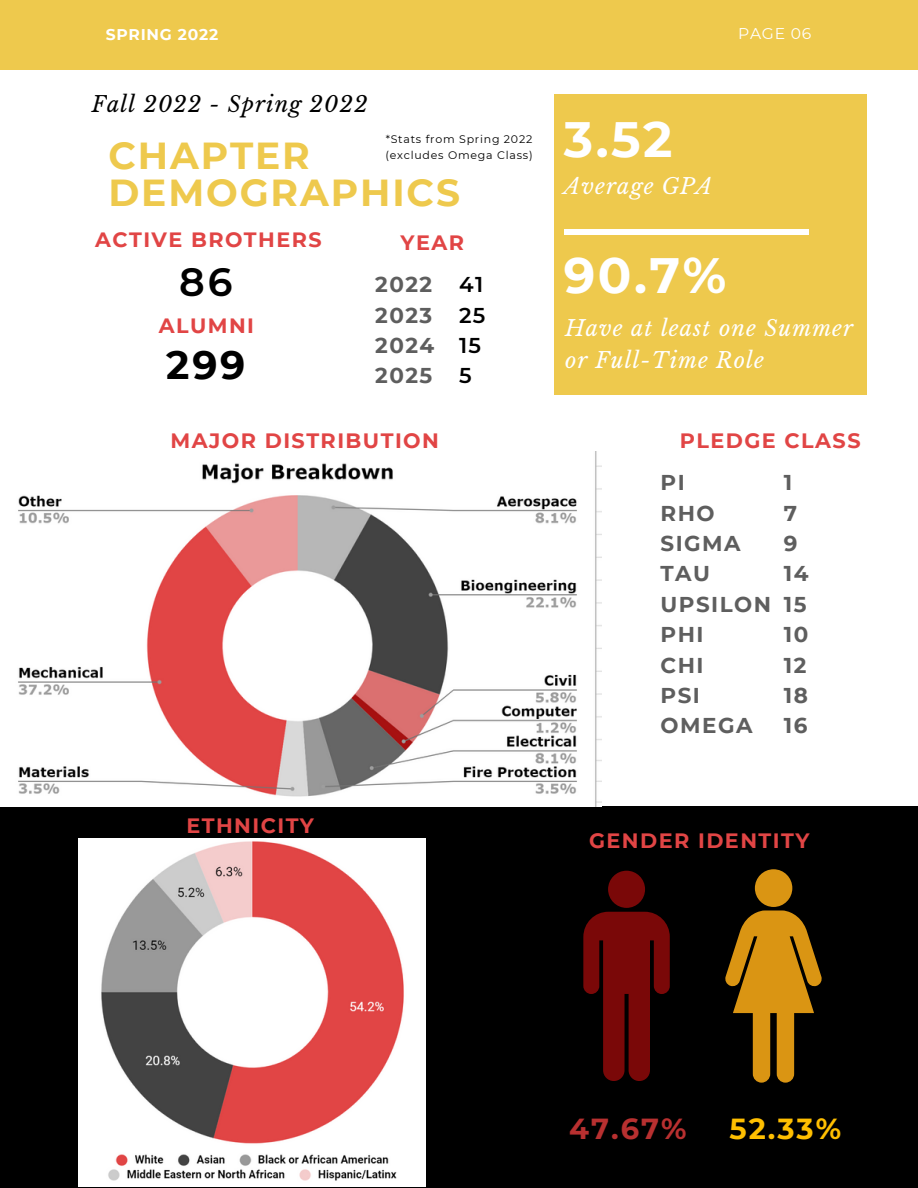
<style>
.page{position:relative;width:918px;height:1188px;background:#fff}
.page>*{position:absolute;margin:0;border:0;box-sizing:border-box;transform-origin:0 0}
.t1{font:700 49.65px "Montserrat";color:#fff}
.t2{font:700 39.45px "Montserrat";color:#000}
.t3{font:600 39.45px "Montserrat";color:#000}
.t4{font:700 37.65px/37.2px "Montserrat";letter-spacing:.05em;color:#eec94d}
.t5{font:700 28.95px "Montserrat";color:#b83030}
.t6{font:700 28.95px "Montserrat";color:#ffbf00}
.t7{font:italic 21.75px/32.7px "Libre Baskerville";letter-spacing:.05em;color:#fff}
.t8{font:italic 21.75px "Libre Baskerville";letter-spacing:.05em;color:#000}
.t9{font:700 21.45px/30.3px "Montserrat";letter-spacing:.07em;color:#5e5e5e}
.t10{font:600 21.45px "Montserrat";color:#000}
.t11{font:700 20.7px "Montserrat";letter-spacing:.07em;color:#e14545}
.t12{font:700 15.6px "Montserrat";letter-spacing:.05em;color:#fff}
.t13{font:15.6px "Montserrat";letter-spacing:.05em;color:#fff}
.t14{font:10.95px/15.8px "Montserrat";letter-spacing:.07em;color:#000}
</style>
<div class="page">
<div style="left:0;top:0;width:918px;height:69px;background:#eec94d"></div>
<div style="left:0;top:806px;width:918px;height:382px;background:#000"></div>
<div style="left:554px;top:88px;width:313px;height:312px;background:#eec94d"></div>
<svg style="left:564px;top:229px;width:244px;height:6px"></svg>
<div style="left:608px;top:871px;width:37px;height:37px;background:#7a0808;border-radius:50%"></div>
<svg style="left:583px;top:912px;width:87px;height:169px"></svg>
<div style="left:755px;top:869px;width:37px;height:38px;background:#da9513;border-radius:50%"></div>
<svg style="left:725px;top:910px;width:97px;height:173px"></svg>
<img style="left:18px;top:452px;width:584px;height:354px">
<img style="left:79px;top:839px;width:346px;height:348px">
<p class="t12" style="left:106px;top:25px;width:114px">SPRING 2022</p>
<p class="t13" style="left:738px;top:24px;width:75px">PAGE 06</p>
<p class="t8" style="left:92px;top:91px;width:277px">Fall 2022 - Spring 2022</p>
<p class="t14" style="left:385px;top:132px;width:149px">*Stats from Spring 2022 (excludes Omega Class)</p>
<p class="t4" style="left:108px;top:137px;width:353px">CHAPTER<br>DEMOGRAPHICS</p>
<p class="t11" style="left:95px;top:227px;width:228px">ACTIVE BROTHERS</p>
<p class="t11" style="left:401px;top:230px;width:65px">YEAR</p>
<p class="t3" style="left:179px;top:258px;width:55px">86</p>
<p class="t11" style="left:159px;top:313px;width:97px">ALUMNI</p>
<p class="t2" style="left:166px;top:341px;width:81px">299</p>
<p class="t9" style="left:375px;top:269px;width:58px">2022</p>
<p class="t9" style="left:375px;top:300px;width:59px">2023</p>
<p class="t9" style="left:375px;top:330px;width:61px">2024</p>
<p class="t9" style="left:375px;top:360px;width:59px">2025</p>
<p class="t11" style="left:170px;top:428px;width:270px">MAJOR DISTRIBUTION</p>
<p class="t10" style="left:459px;top:271px;width:26px">41</p>
<p class="t10" style="left:459px;top:302px;width:28px">25</p>
<p class="t10" style="left:459px;top:332px;width:24px">15</p>
<p class="t10" style="left:459px;top:363px;width:14px">5</p>
<p class="t1" style="left:564px;top:109px;width:110px">3.52</p>
<p class="t7" style="left:564px;top:170px;width:150px">Average GPA</p>
<p class="t1" style="left:564px;top:245px;width:164px">90.7%</p>
<p class="t7" style="left:565px;top:312px;width:290px">Have at least one Summer or Full-Time Role</p>
<p class="t11" style="left:680px;top:428px;width:182px">PLEDGE CLASS</p>
<p class="t9" style="left:661px;top:467px;width:26px">PI</p>
<p class="t9" style="left:661px;top:498px;width:56px">RHO</p>
<p class="t9" style="left:661px;top:528px;width:82px">SIGMA</p>
<p class="t9" style="left:661px;top:559px;width:112px">TAU<br>UPSILON</p>
<p class="t9" style="left:661px;top:619px;width:45px">PHI</p>
<p class="t9" style="left:661px;top:650px;width:45px">CHI</p>
<p class="t9" style="left:661px;top:680px;width:41px">PSI</p>
<p class="t9" style="left:661px;top:710px;width:93px">OMEGA</p>
<p class="t9" style="left:784px;top:467px;width:10px">1</p>
<p class="t9" style="left:784px;top:498px;width:15px">7</p>
<p class="t9" style="left:784px;top:528px;width:15px">9</p>
<p class="t9" style="left:784px;top:559px;width:26px">14</p>
<p class="t9" style="left:784px;top:589px;width:24px">15</p>
<p class="t9" style="left:784px;top:619px;width:26px">10</p>
<p class="t9" style="left:784px;top:650px;width:24px">12</p>
<p class="t9" style="left:784px;top:680px;width:26px">18</p>
<p class="t9" style="left:784px;top:710px;width:25px">16</p>
<p class="t11" style="left:186px;top:813px;width:129px">ETHNICITY</p>
<p class="t11" style="left:589px;top:828px;width:222px">GENDER IDENTITY</p>
<p class="t5" style="left:569px;top:1111px;width:119px">47.67%</p>
<p class="t6" style="left:729px;top:1111px;width:113px">52.33%</p>
</div>
